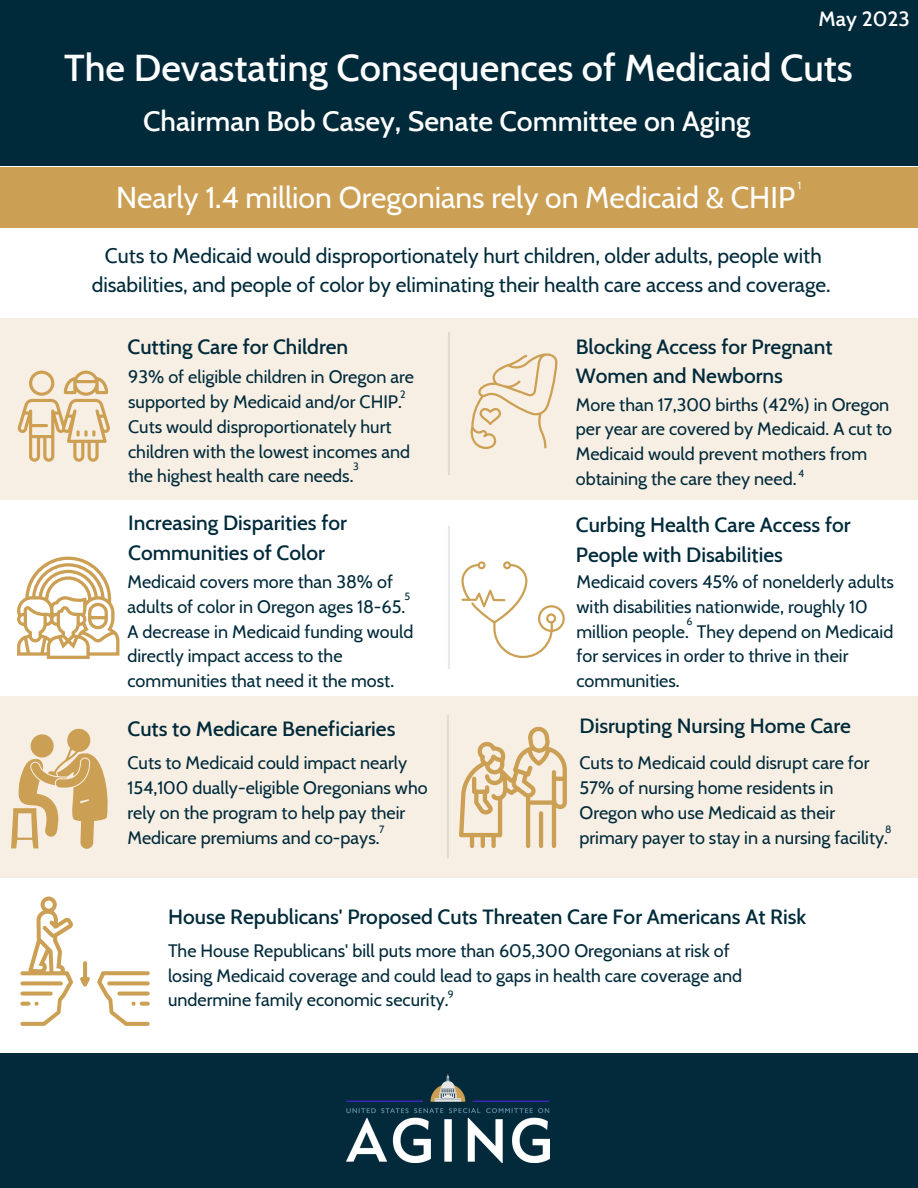
<style>
.page{position:relative;width:918px;height:1188px;background:#fff}
.page>*{position:absolute;margin:0;border:0;box-sizing:border-box;transform-origin:0 0}
.t1{font:500 38.1px "Cabin";color:#fff}
.t2{font:30px "Cabin";color:#fff}
.t3{font:500 28.5px "Cabin";color:#fff}
.t4{font:500 21px/29.2px "Cabin";color:#002a3a}
.t5{font:21px/29.2px "Cabin";color:#002a3a;text-align:center}
.t6{font:500 21px "Cabin";color:#fff}
.t7{font:18px/24.8px "Cabin";color:#002a3a}
.t8{font:10.5px "Cabin";color:#002a3a}
.t9{font:10.5px "Cabin";color:#fdfdfd}
</style>
<div class="page">
<div style="left:0;top:319px;width:918px;height:181px;background:#f7efe4"></div>
<div style="left:0;top:697px;width:918px;height:181px;background:#f7efe4"></div>
<hr style="left:447px;top:716px;width:2px;height:142px;background:#022a3a">
<hr style="left:448px;top:333px;width:2px;height:141px;background:#022a3a">
<hr style="left:448px;top:527px;width:2px;height:141px;background:#022a3a">
<div style="left:0;top:0;width:918px;height:166px;background:#002a3a"></div>
<div style="left:0;top:167px;width:918px;height:60px;background:#cca054"></div>
<svg style="left:18px;top:371px;width:92px;height:91px"></svg>
<svg style="left:470px;top:353px;width:88px;height:96px"></svg>
<svg style="left:461px;top:561px;width:104px;height:97px"></svg>
<hr style="left:552px;top:770px;width:4px;height:78px;background:#cca054;border-radius:2px">
<hr style="left:526px;top:793px;width:4px;height:55px;background:#cca054;border-radius:2px">
<hr style="left:539px;top:811px;width:4px;height:37px;background:#cca054;border-radius:2px">
<hr style="left:470px;top:833px;width:4px;height:15px;background:#cca054;border-radius:2px">
<hr style="left:481px;top:833px;width:4px;height:15px;background:#cca054;border-radius:2px">
<div style="left:491px;top:833px;width:5px;height:15px;background:#cca054;border-radius:2px"></div>
<svg style="left:459px;top:727px;width:108px;height:110px"></svg>
<svg style="left:17px;top:557px;width:102px;height:102px"></svg>
<svg style="left:97px;top:971px;width:53px;height:55px"></svg>
<svg style="left:20px;top:897px;width:53px;height:129px"></svg>
<svg style="left:80px;top:961px;width:10px;height:26px"></svg>
<svg style="left:11px;top:728px;width:97px;height:121px"></svg>
<div style="left:0;top:1053px;width:918px;height:135px;background:#022a3a"></div>
<img style="left:346px;top:1075px;width:204px;height:88px">
<p class="t6" style="left:819px;top:5px;width:93px">May 2023</p>
<p class="t1" style="left:64px;top:44px;width:790px">The Devastating Consequences of Medicaid Cuts</p>
<p class="t3" style="left:143px;top:104px;width:609px">Chairman Bob Casey, Senate Committee on Aging</p>
<p class="t2" style="left:116px;top:179px;width:681px">Nearly 1.4 million Oregonians rely on Medicaid &amp; CHIP</p>
<p class="t9" style="left:798px;top:179px;width:5px">1</p>
<p class="t5" style="left:92px;top:241px;width:740px">Cuts to Medicaid would disproportionately hurt children, older adults, people with disabilities, and people of color by eliminating their health care access and coverage.</p>
<p class="t4" style="left:127px;top:332px;width:222px">Cutting Care for Children</p>
<p class="t7" style="left:128px;top:365px;width:287px">93% of eligible children in Oregon are supported by Medicaid and/or CHIP.</p>
<p class="t8" style="left:400px;top:388px;width:7px">2</p>
<p class="t7" style="left:128px;top:414px;width:283px">Cuts would disproportionately hurt children with the lowest incomes and the highest health care needs.</p>
<p class="t8" style="left:353px;top:460px;width:7px">3</p>
<p class="t4" style="left:128px;top:508px;width:220px">Increasing Disparities for<br>Communities of Color</p>
<p class="t7" style="left:127px;top:569px;width:279px">Medicaid covers more than 38% of adults of color in Oregon ages 18-65.</p>
<p class="t8" style="left:405px;top:590px;width:7px">5</p>
<p class="t7" style="left:127px;top:619px;width:287px">A decrease in Medicaid funding would directly impact access to the communities that need it the most.</p>
<p class="t4" style="left:127px;top:714px;width:270px">Cuts to Medicare Beneficiaries</p>
<p class="t7" style="left:127px;top:751px;width:302px">Cuts to Medicaid could impact nearly 154,100 dually-eligible Oregonians who rely on the program to help pay their Medicare premiums and co-pays.</p>
<p class="t8" style="left:379px;top:823px;width:7px">7</p>
<p class="t4" style="left:576px;top:332px;width:258px">Blocking Access for Pregnant<br>Women and Newborns</p>
<p class="t7" style="left:576px;top:392px;width:318px">More than 17,300 births (42%) in Oregon per year are covered by Medicaid. A cut to Medicaid would prevent mothers from obtaining the care they need. <sup>4</sup></p>
<p class="t4" style="left:576px;top:510px;width:276px">Curbing Health Care Access for<br>People with Disabilities</p>
<p class="t7" style="left:576px;top:569px;width:319px">Medicaid covers 45% of nonelderly adults with disabilities nationwide, roughly 10 million people. They depend on Medicaid</p>
<p class="t8" style="left:686px;top:615px;width:8px">6</p>
<p class="t7" style="left:576px;top:644px;width:273px">for services in order to thrive in their communities.</p>
<p class="t4" style="left:579px;top:711px;width:273px">Disrupting Nursing Home Care</p>
<p class="t7" style="left:579px;top:751px;width:310px">Cuts to Medicaid could disrupt care for 57% of nursing home residents in Oregon who use Medicaid as their primary payer to stay in a nursing facility.</p>
<p class="t8" style="left:885px;top:823px;width:8px">8</p>
<p class="t4" style="left:168px;top:902px;width:640px">House Republicans' Proposed Cuts Threaten Care For Americans At Risk</p>
<p class="t7" style="left:168px;top:938px;width:576px">The House Republicans' bill puts more than 605,300 Oregonians at risk of losing Medicaid coverage and could lead to gaps in health care coverage and undermine family economic security.</p>
<p class="t8" style="left:448px;top:988px;width:7px">9</p>
</div>
